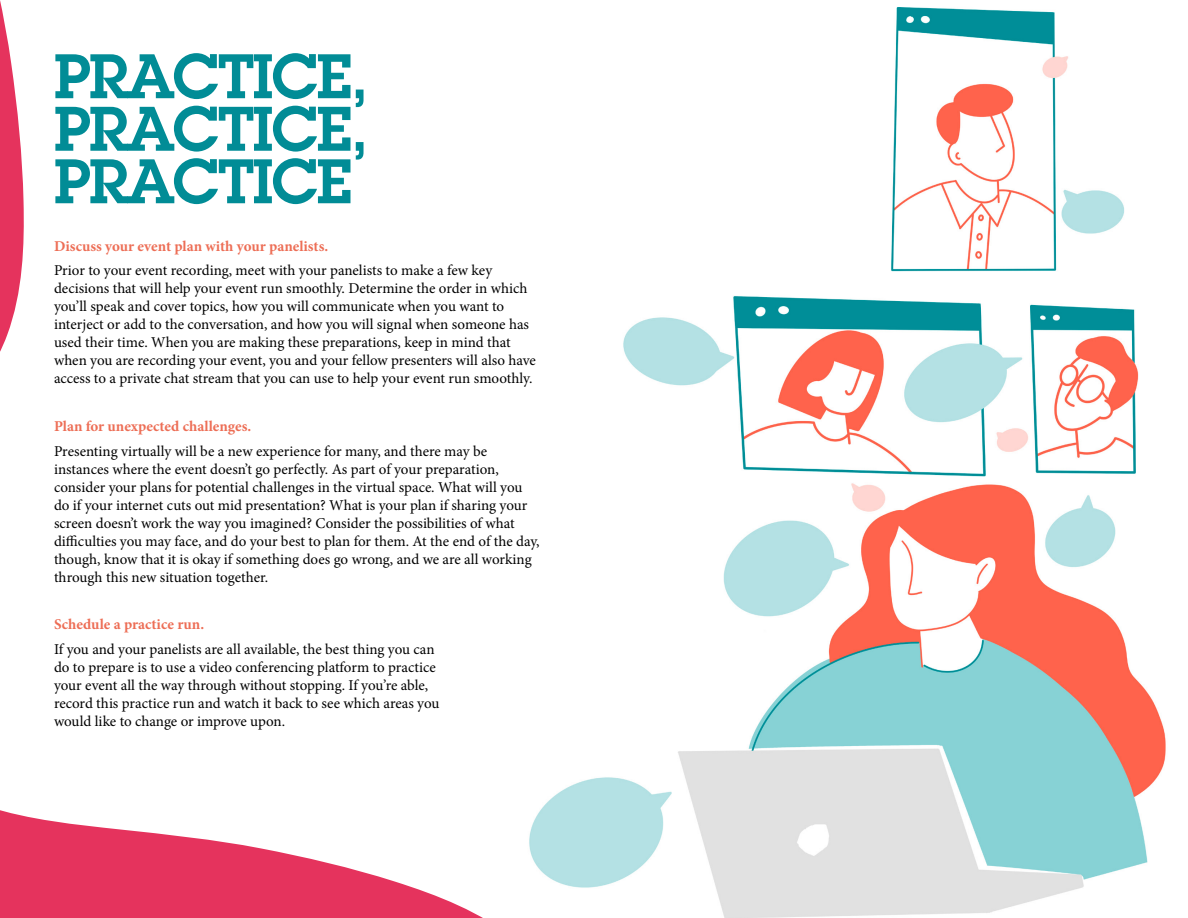
<style>
.page{position:relative;width:1188px;height:918px;background:#fff}
.page>*{position:absolute;margin:0;border:0;box-sizing:border-box;transform-origin:0 0}
.t1{font:600 61.5px/52.5px "Lubalin Graph Std";letter-spacing:-.03em;color:#018c96;text-align:justify}
.t2{font:15px/18px "Minion Pro";letter-spacing:-.005em;color:#000}
.t3{font:700 15px "Minion Pro";color:#ed6e56}
</style>
<div class="page">
<img style="left:546px;top:7px;width:620px;height:911px">
<svg style="left:0;top:804px;width:546px;height:114px;fill:#e5335d"></svg>
<svg style="left:0;top:0;width:24px;height:352px"></svg>
<h1 class="t1" style="left:54px;top:49px;width:316px">PRACTICE, PRACTICE, PRACTICE</h1>
<p class="t3" style="left:54px;top:235px;width:276px">Discuss your event plan with your panelists.</p>
<p class="t2" style="left:54px;top:262px;width:483px">Prior to your event recording, meet with your panelists to make a few key decisions that will help your event run smoothly. Determine the order in which you’ll speak and cover topics, how you will communicate when you want to interject or add to the conversation, and how you will signal when someone has used their time. When you are making these preparations, keep in mind that when you are recording your event, you and your fellow presenters will also have access to a private chat stream that you can use to help your event run smoothly.</p>
<p class="t3" style="left:54px;top:415px;width:199px">Plan for unexpected challenges.</p>
<p class="t2" style="left:54px;top:442px;width:487px">Presenting virtually will be a new experience for many, and there may be instances where the event doesn’t go perfectly. As part of your preparation, consider your plans for potential challenges in the virtual space. What will you do if your internet cuts out mid presentation? What is your plan if sharing your screen doesn’t work the way you imagined? Consider the possibilities of what difficulties you may face, and do your best to plan for them. At the end of the day, though, know that it is okay if something does go wrong, and we are all working through this new situation together.</p>
<p class="t3" style="left:54px;top:614px;width:152px">Schedule a practice run.</p>
<p class="t2" style="left:54px;top:640px;width:387px">If you and your panelists are all available, the best thing you can do to prepare is to use a video conferencing platform to practice your event all the way through without stopping. If you’re able, record this practice run and watch it back to see which areas you would like to change or improve upon.</p>
</div>
